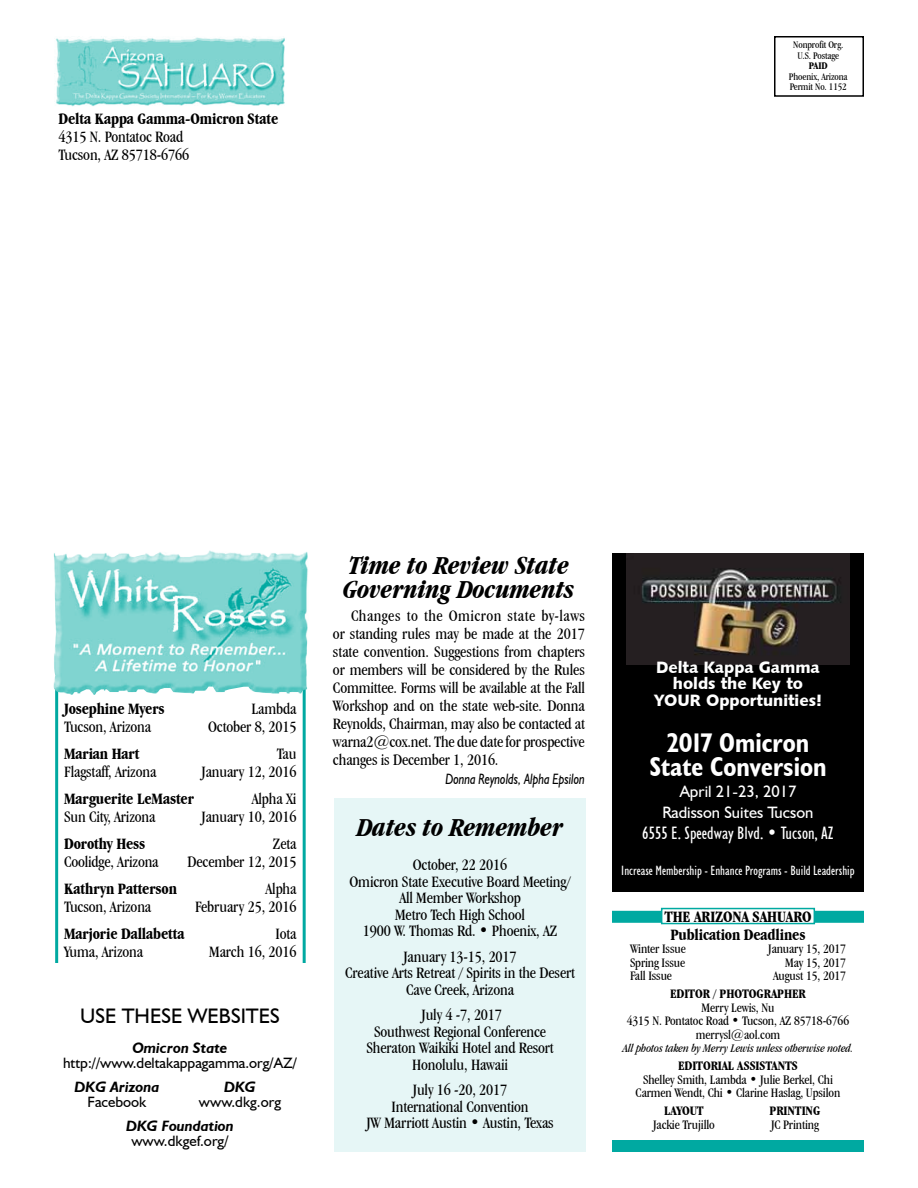
<style>
.page{position:relative;width:918px;height:1188px;background:#fff}
.page>*{position:absolute;margin:0;border:0;box-sizing:border-box;transform-origin:0 0}
.t1{font:italic 700 condensed 27px/24px "Garamond IT Cby BT";letter-spacing:-.01em;color:#000}
.t2{font:700 condensed 27px/24px "Humanist 521 BT";color:#fff;text-align:center}
.t3{font:21px "Humanist 521 BT";color:#000}
.t4{font:condensed 18px "Humanist 521 BT";color:#fff}
.t5{font:condensed 16.5px/16.5px "Garamond IT Cby BT";letter-spacing:-.01em;color:#000;text-align:center}
.t6{font:700 condensed 16.5px/18px "Garamond IT Cby BT";letter-spacing:-.01em;color:#000;text-align:center}
.t7{font:16.5px/16.5px "Humanist 531 BT Black A";color:#fff;text-align:center}
.t8{font:16.5px/21px "Humanist 521 BT";color:#fff;text-align:center}
.t9{font:15px "Humanist 521 BT";color:#000}
.t10{font:italic 700 15px "Humanist 521 BT";color:#000}
.t11{font:italic 15px "Humanist 521 BT";letter-spacing:-.005em;color:#000;scale:.8 1}
.t12{font:condensed 13.5px/13.5px "Garamond IT Cby BT";letter-spacing:-.01em;color:#000;text-align:center}
.t13{font:700 condensed 13.5px "Garamond IT Cby BT";letter-spacing:-.01em;color:#000}
.t14{font:condensed 13.5px "Humanist 521 BT";color:#fff}
.t15{font:italic condensed 12px "Garamond IT Cby BT";letter-spacing:-.01em;color:#000}
.t16{font:condensed 10.5px/10.5px "Garamond IT Cby BT";letter-spacing:-.01em;color:#000;text-align:center}
.t17{font:700 condensed 10.5px "Garamond IT Cby BT";color:#000}
</style>
<div class="page">
<div style="left:774px;top:36px;width:90px;height:61px;border:2px solid #000"></div>
<img style="left:56px;top:37px;width:229px;height:69px">
<div style="left:612px;top:554px;width:252px;height:338px;background:#000"></div>
<div style="left:335px;top:798px;width:251px;height:354px;background:#e6f6f6"></div>
<div style="left:612px;top:911px;width:252px;height:12px;background:#00a9a1"></div>
<div style="left:661px;top:908px;width:154px;height:16px;background:#fff;border:2px solid #00a9a1"></div>
<div style="left:612px;top:1140px;width:252px;height:12px;background:#00a9a1"></div>
<hr style="left:303px;top:681px;width:3px;height:282px;background:#00a9a1">
<hr style="left:55px;top:681px;width:3px;height:282px;background:#00a9a1">
<img style="left:53px;top:550px;width:255px;height:145px">
<img style="left:627px;top:554px;width:222px;height:111px">
<p class="t6" style="left:58px;top:110px;width:221px">Delta Kappa Gamma-Omicron State</p>
<p class="t5" style="left:58px;top:128px;width:132px;line-height:18px;text-align:left">4315 N. Pontatoc Road<br>Tucson, AZ 85718-6766</p>
<p class="t16" style="left:793px;top:40px;width:52px">Nonprofit Org.<br>U.S. Postage</p>
<p class="t17" style="left:809px;top:60px;width:20px">PAID</p>
<p class="t16" style="left:789px;top:71px;width:60px;text-align:left">Phoenix, Arizona<br>Permit No. 1152</p>
<p class="t6" style="left:64px;top:699px;width:102px">Josephine Myers</p>
<p class="t5" style="left:251px;top:700px;width:47px">Lambda</p>
<p class="t5" style="left:64px;top:718px;width:89px">Tucson, Arizona</p>
<p class="t5" style="left:208px;top:718px;width:90px">October 8, 2015</p>
<p class="t6" style="left:64px;top:744px;width:77px">Marian Hart</p>
<p class="t5" style="left:277px;top:745px;width:21px">Tau</p>
<p class="t5" style="left:64px;top:763px;width:94px">Flagstaff, Arizona</p>
<p class="t5" style="left:202px;top:763px;width:96px">January 12, 2016</p>
<p class="t6" style="left:64px;top:789px;width:132px">Marguerite LeMaster</p>
<p class="t5" style="left:252px;top:790px;width:46px">Alpha Xi</p>
<p class="t5" style="left:64px;top:808px;width:93px">Sun City, Arizona</p>
<p class="t5" style="left:202px;top:808px;width:96px">January 10, 2016</p>
<p class="t6" style="left:64px;top:834px;width:83px">Dorothy Hess</p>
<p class="t5" style="left:273px;top:835px;width:25px">Zeta</p>
<p class="t5" style="left:64px;top:853px;width:96px">Coolidge, Arizona</p>
<p class="t5" style="left:187px;top:853px;width:111px">December 12, 2015</p>
<p class="t6" style="left:64px;top:879px;width:115px">Kathryn Patterson</p>
<p class="t5" style="left:266px;top:880px;width:33px">Alpha</p>
<p class="t5" style="left:64px;top:898px;width:89px">Tucson, Arizona</p>
<p class="t5" style="left:195px;top:898px;width:103px">February 25, 2016</p>
<p class="t6" style="left:64px;top:924px;width:122px">Marjorie Dallabetta</p>
<p class="t5" style="left:276px;top:925px;width:23px">Iota</p>
<p class="t5" style="left:64px;top:943px;width:81px">Yuma, Arizona</p>
<p class="t5" style="left:209px;top:943px;width:89px">March 16, 2016</p>
<p class="t3" style="left:80px;top:1003px;width:201px">USE THESE WEBSITES</p>
<p class="t10" style="left:132px;top:1038px;width:97px">Omicron State</p>
<p class="t9" style="left:63px;top:1053px;width:235px">http://www.deltakappagamma.org/AZ/</p>
<p class="t10" style="left:75px;top:1077px;width:86px">DKG Arizona</p>
<p class="t10" style="left:224px;top:1077px;width:33px">DKG</p>
<p class="t9" style="left:87px;top:1092px;width:61px">Facebook</p>
<p class="t9" style="left:199px;top:1092px;width:84px">www.dkg.org</p>
<p class="t10" style="left:126px;top:1116px;width:109px">DKG Foundation</p>
<p class="t9" style="left:131px;top:1131px;width:99px">www.dkgef.org/</p>
<h1 class="t1" style="left:343px;top:553px;width:233px">Time to Review State<br>Governing Documents</h1>
<p class="t5" style="left:333px;top:606px;width:254px;line-height:18px;text-align:justify;text-indent:18px">Changes to the Omicron state by-laws or standing rules may be made at the 2017 state convention. Suggestions from chapters or members will be considered by the Rules Committee. Forms will be available at the Fall Workshop and on the state web-site. Donna Reynolds, Chairman, may also be contacted at warna2@cox.net. The due date for prospective changes is December 1, 2016.</p>
<p class="t11" style="left:446px;top:770px;width:176px">Donna Reynolds, Alpha Epsilon</p>
<h1 class="t1" style="left:357px;top:814px;width:207px">Dates to Remember</h1>
<p class="t5" style="left:350px;top:856px;width:223px">October, 22 2016<br>Omicron State Executive Board Meeting/<br>All Member Workshop<br>Metro Tech High School<br>1900 W. Thomas Rd. • Phoenix, AZ</p>
<p class="t5" style="left:345px;top:948px;width:231px">January 13-15, 2017<br>Creative Arts Retreat / Spirits in the Desert<br>Cave Creek, Arizona</p>
<p class="t5" style="left:366px;top:1006px;width:189px">July 4 -7, 2017<br>Southwest Regional Conference<br>Sheraton Waikiki Hotel and Resort<br>Honolulu, Hawaii</p>
<p class="t5" style="left:366px;top:1081px;width:189px">July 16 -20, 2017<br>International Convention<br>JW Marriott Austin • Austin, Texas</p>
<p class="t7" style="left:654px;top:658px;width:170px">Delta Kappa Gamma holds the Key to<br>YOUR Opportunities!</p>
<h1 class="t2" style="left:649px;top:730px;width:179px">2017 Omicron<br>State Conversion</h1>
<p class="t8" style="left:663px;top:781px;width:152px">April 21-23, 2017<br>Radisson Suites Tucson</p>
<p class="t4" style="left:642px;top:823px;width:193px">6555 E. Speedway Blvd. • Tucson, AZ</p>
<p class="t14" style="left:621px;top:863px;width:235px">Increase Membership - Enhance Programs - Build Leadership</p>
<p class="t6" style="left:664px;top:907px;width:149px">THE ARIZONA SAHUARO<br>Publication Deadlines</p>
<p class="t12" style="left:630px;top:942px;width:57px">Winter Issue</p>
<p class="t12" style="left:768px;top:942px;width:79px">January 15, 2017</p>
<p class="t12" style="left:630px;top:956px;width:57px">Spring Issue</p>
<p class="t12" style="left:785px;top:956px;width:62px">May 15, 2017</p>
<p class="t12" style="left:630px;top:969px;width:44px">Fall Issue</p>
<p class="t12" style="left:773px;top:969px;width:74px">August 15, 2017</p>
<p class="t13" style="left:670px;top:986px;width:15px">Editor</p>
<p class="t13" style="left:713px;top:986px;width:22px">/ Photographer</p>
<p class="t12" style="left:627px;top:1001px;width:224px">Merry Lewis, Nu<br>4315 N. Pontatoc Road • Tucson, AZ 85718-6766 merrysl@aol.com</p>
<p class="t15" style="left:622px;top:1041px;width:233px">All photos taken by Merry Lewis unless otherwise noted.</p>
<p class="t13" style="left:678px;top:1058px;width:8px">editoria</p>
<p class="t13" style="left:728px;top:1058px;width:17px">l assistants</p>
<p class="t12" style="left:636px;top:1073px;width:206px">Shelley Smith, Lambda • Julie Berkel, Chi<br>Carmen Wendt, Chi • Clarine Haslag, Upsilon</p>
<p class="t13" style="left:664px;top:1103px;width:25px">layout</p>
<p class="t13" style="left:769px;top:1103px;width:53px">PRINTING</p>
<p class="t12" style="left:653px;top:1118px;width:63px">Jackie Trujillo</p>
<p class="t12" style="left:771px;top:1118px;width:49px">JC Printing</p>
</div>
